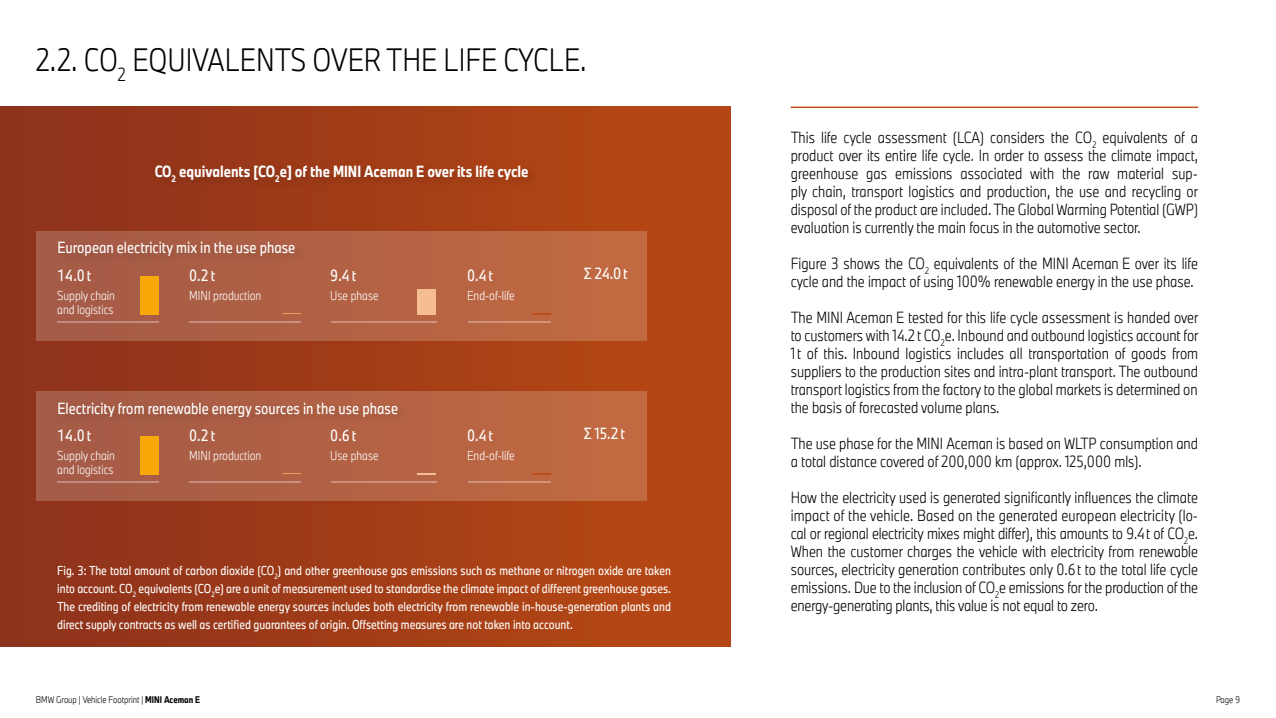
<style>
.page{position:relative;width:1276px;height:718px;background:#fff}
.page>*{position:absolute;margin:0;border:0;box-sizing:border-box;transform-origin:0 0}
.t1{font:300 30px "BMW Group TN Condensed Pro";color:#000}
.t2{font:300 15px/18px "BMW Group TN Condensed Pro";color:#000;text-align:justify}
.t3{font:15px/27.5px "BMW Group TN Condensed";color:#fff}
.t4{font:700 15px "BMW Group TN Condensed";color:#fff}
.t5{font:15px "BMW Group TN Condensed Pro";letter-spacing:.06em;color:#fff}
.t6{font:12px/18px "BMW Group TN Condensed Pro";color:#fff;text-align:justify}
.t7{font:300 12px/14.4px "BMW Group TN Condensed";color:#fff}
.t8{font:300 9px "BMW Group TN Condensed Pro";color:#000}
.s1{font-weight:700}
</style>
<div class="page">
<div style="left:0;top:107px;width:731px;height:540px;background:linear-gradient(to right,#8c311c,#b74813)"></div>
<div style="left:36px;top:391px;width:611px;height:110px;background:linear-gradient(to right,#a35a47,#c26a41)"></div>
<div style="left:36px;top:231px;width:611px;height:110px;background:linear-gradient(to right,#a35a47,#c26a41)"></div>
<div style="left:152px;top:161px;width:387px;height:33px;background:#000;opacity:.15"></div>
<hr style="left:790px;top:106px;width:408px;height:2px;background:#bd4e1c">
<svg style="left:532px;top:473px;width:19px;height:1px"></svg>
<svg style="left:417px;top:473px;width:19px;height:1px"></svg>
<svg style="left:282px;top:473px;width:18px;height:1px"></svg>
<div style="left:55px;top:397px;width:354px;height:31px;background:#a95d44"></div>
<hr style="left:58px;top:481px;width:101px;height:2px;background:#fff">
<hr style="left:189px;top:481px;width:111px;height:2px;background:#fff">
<hr style="left:332px;top:481px;width:104px;height:2px;background:#fff">
<hr style="left:468px;top:481px;width:83px;height:2px;background:#fff">
<svg style="left:532px;top:313px;width:19px;height:1px"></svg>
<div style="left:417px;top:289px;width:19px;height:25px;background:#f5bd92"></div>
<svg style="left:282px;top:313px;width:18px;height:1px"></svg>
<div style="left:55px;top:237px;width:252px;height:30px;background:#a75c45"></div>
<hr style="left:58px;top:321px;width:101px;height:2px;background:#fff">
<hr style="left:189px;top:321px;width:111px;height:2px;background:#fff">
<hr style="left:332px;top:321px;width:104px;height:2px;background:#fff">
<hr style="left:468px;top:321px;width:83px;height:2px;background:#fff">
<div style="left:140px;top:436px;width:19px;height:38px;background:#f7a806"></div>
<div style="left:140px;top:276px;width:19px;height:38px;background:#f7a806"></div>
<h1 class="t1" style="left:36px;top:38px;width:552px">2.2. CO<sub>2</sub> EQUIVALENTS OVER THE LIFE CYCLE.</h1>
<p class="t4" style="left:155px;top:160px;width:375px">CO<sub>2</sub> equivalents [CO<sub>2</sub>e] of the MINI Aceman E over its life cycle</p>
<p class="t3" style="left:57px;top:233px;width:239px">European electricity mix in the use phase</p>
<p class="t3" style="left:57px;top:261px;width:35px">14.0t</p>
<p class="t7" style="left:57px;top:288px;width:59px">Supply chain and logistics</p>
<p class="t3" style="left:189px;top:261px;width:27px">0.2t</p>
<p class="t7" style="left:189px;top:288px;width:74px">MINI production</p>
<p class="t3" style="left:330px;top:261px;width:27px">9.4t</p>
<p class="t7" style="left:330px;top:288px;width:50px">Use phase</p>
<p class="t3" style="left:467px;top:261px;width:27px">0.4t</p>
<p class="t7" style="left:467px;top:288px;width:49px">End-of-life</p>
<p class="t5" style="left:584px;top:263px;width:45px">Σ 24.0t</p>
<p class="t3" style="left:189px;top:393px;width:210px;text-indent:-132px">Electricity from renewable energy sources in the use phase<br>0.2t</p>
<p class="t7" style="left:189px;top:448px;width:74px">MINI production</p>
<p class="t3" style="left:57px;top:421px;width:35px">14.0t</p>
<p class="t7" style="left:57px;top:448px;width:59px">Supply chain and logistics</p>
<p class="t3" style="left:330px;top:421px;width:27px">0.6t</p>
<p class="t7" style="left:330px;top:448px;width:50px">Use phase</p>
<p class="t3" style="left:467px;top:421px;width:27px">0.4t</p>
<p class="t7" style="left:467px;top:448px;width:49px">End-of-life</p>
<p class="t5" style="left:584px;top:422px;width:43px">Σ 15.2t</p>
<p class="t6" style="left:57px;top:561px;width:615px">Fig. 3: The total amount of carbon dioxide (CO<sub>2</sub>) and other greenhouse gas emissions such as methane or nitrogen oxide are taken into account. CO<sub>2</sub> equivalents (CO<sub>2</sub>e) are a unit of measurement used to standardise the climate impact of different greenhouse gases.<br>The crediting of electricity from renewable energy sources includes both electricity from renewable in-house-generation plants and direct supply contracts as well as certified guarantees of origin. Offsetting measures are not taken into account.</p>
<p class="t2" style="left:790px;top:127px;width:409px">This life cycle assessment (LCA) considers the CO<sub>2</sub> equivalents of a product over its entire life cycle. In order to assess the climate impact, greenhouse gas emissions associated with the raw material sup&shy;ply chain, transport logistics and production, the use and recycling or disposal of the product are included. The Global Warming Potential (GWP) evaluation is currently the main focus in the automotive sector.</p>
<p class="t2" style="left:790px;top:253px;width:409px">Figure 3 shows the CO<sub>2</sub> equivalents of the MINI Aceman E over its life cycle and the impact of using 100% renewable energy in the use phase.</p>
<p class="t2" style="left:790px;top:307px;width:409px">The MINI Aceman E tested for this life cycle assessment is handed over to customers with 14.2 t CO<sub>2</sub>e. Inbound and outbound logistics account for 1t of this. Inbound logistics includes all transportation of goods from suppliers to the production sites and intra-plant transport. The outbound transport logistics from the factory to the global markets is determined on the basis of forecasted volume plans.</p>
<p class="t2" style="left:790px;top:433px;width:409px">The use phase for the MINI Aceman is based on WLTP consumption and a total distance covered of 200,000 km (approx. 125,000 mls).</p>
<p class="t2" style="left:790px;top:487px;width:409px">How the electricity used is generated significantly influences the climate impact of the vehicle. Based on the generated european electricity (lo&shy;cal or regional electricity mixes might differ), this amounts to 9.4t of CO<sub>2</sub>e.<br>When the customer charges the vehicle with electricity from renewable sources, electricity generation contributes only 0.6t to the total life cycle emissions. Due to the inclusion of CO<sub>2</sub>e emissions for the production of the energy-generating plants, this value is not equal to zero.</p>
<p class="t8" style="left:36px;top:693px;width:166px">BMW Group | Vehicle Footprint | <span class="s1">MINI Aceman E</span></p>
<p class="t8" style="left:1216px;top:693px;width:25px">Page 9</p>
</div>
